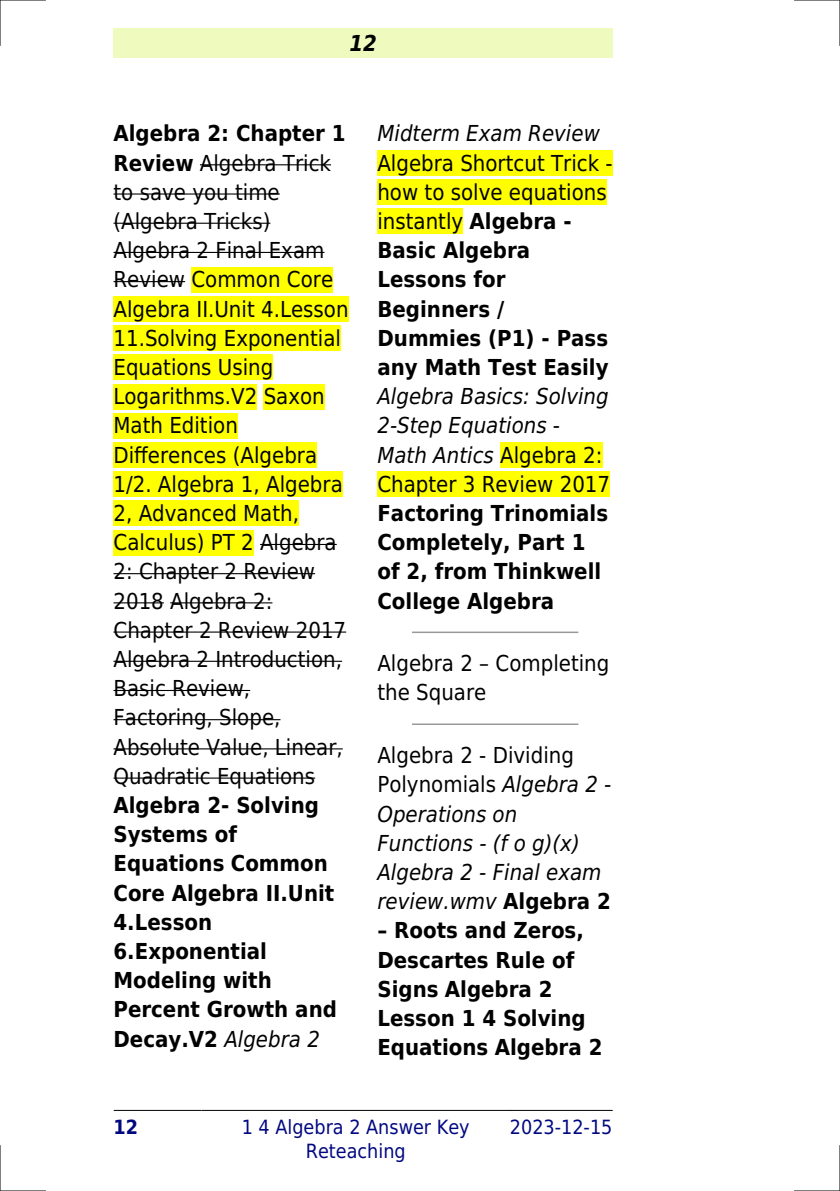
<style>
.page{position:relative;width:840px;height:1191px;background:#fff}
.page>*{position:absolute;margin:0;border:0;box-sizing:border-box;transform-origin:0 0}
.t1{font:22px/29.2px "DejaVu Sans Condensed";color:#000}
.t2{font:700 22px/29.2px "DejaVu Sans Condensed";color:#000}
.t3{font:italic 22px/29.2px "DejaVu Sans Condensed";color:#000}
.t4{font:italic 700 22px "DejaVu Sans Condensed";color:#000}
.t5{font:19.6px/23.6px "DejaVu Sans Condensed";color:#000880;text-align:center}
.t6{font:700 19.6px "DejaVu Sans Condensed";color:#000880}
.s1{font-weight:700}
.s2{font-weight:400;font-style:italic}
.s3{font-weight:400}
.s4{font-style:normal}
.s5{font-style:italic}
.s6{font-weight:700;font-style:normal}
</style>
<div class="page">
<div style="left:113px;top:28px;width:499px;height:30px;background:#effbbe"></div>
<hr style="left:114px;top:1110px;width:87px;height:1px;background:#000">
<hr style="left:202px;top:1110px;width:307px;height:1px;background:#000">
<hr style="left:510px;top:1110px;width:102px;height:1px;background:#000">
<hr style="left:200px;top:164px;width:131px;height:1px;background:#000">
<hr style="left:113px;top:193px;width:167px;height:2px;background:#000">
<hr style="left:113px;top:223px;width:157px;height:1px;background:#000">
<hr style="left:113px;top:252px;width:211px;height:1px;background:#000">
<hr style="left:113px;top:281px;width:72px;height:1px;background:#000">
<div style="left:191px;top:267px;width:142px;height:25px;background:#ff0"></div>
<div style="left:113px;top:296px;width:235px;height:26px;background:#ff0"></div>
<div style="left:113px;top:325px;width:228px;height:26px;background:#ff0"></div>
<div style="left:113px;top:354px;width:160px;height:26px;background:#ff0"></div>
<div style="left:113px;top:384px;width:144px;height:25px;background:#ff0"></div>
<div style="left:263px;top:384px;width:61px;height:25px;background:#ff0"></div>
<div style="left:113px;top:413px;width:125px;height:25px;background:#ff0"></div>
<div style="left:113px;top:442px;width:204px;height:26px;background:#ff0"></div>
<div style="left:113px;top:471px;width:229px;height:26px;background:#ff0"></div>
<div style="left:113px;top:500px;width:186px;height:26px;background:#ff0"></div>
<div style="left:113px;top:530px;width:141px;height:25px;background:#ff0"></div>
<hr style="left:260px;top:544px;width:76px;height:1px;background:#000">
<hr style="left:113px;top:573px;width:202px;height:1px;background:#000">
<hr style="left:113px;top:602px;width:51px;height:1px;background:#000">
<hr style="left:170px;top:602px;width:102px;height:1px;background:#000">
<hr style="left:113px;top:631px;width:233px;height:1px;background:#000">
<hr style="left:113px;top:660px;width:229px;height:2px;background:#000">
<hr style="left:113px;top:690px;width:137px;height:1px;background:#000">
<hr style="left:113px;top:719px;width:167px;height:1px;background:#000">
<hr style="left:113px;top:748px;width:229px;height:1px;background:#000">
<hr style="left:113px;top:777px;width:202px;height:1px;background:#000">
<div style="left:377px;top:150px;width:235px;height:26px;background:#ff0"></div>
<div style="left:377px;top:179px;width:229px;height:26px;background:#ff0"></div>
<div style="left:377px;top:208px;width:86px;height:26px;background:#ff0"></div>
<div style="left:500px;top:442px;width:102px;height:26px;background:#ff0"></div>
<div style="left:377px;top:471px;width:232px;height:26px;background:#ff0"></div>
<hr style="left:412px;top:631px;width:165px;height:2px;background:#999">
<hr style="left:412px;top:723px;width:165px;height:2px;background:#999">
<hr style="left:0;top:0;width:45px;height:1px;background:#000">
<hr style="left:794px;top:0;width:45px;height:1px;background:#000">
<hr style="left:0;top:1190px;width:45px;height:1px;background:#000">
<hr style="left:794px;top:1190px;width:45px;height:1px;background:#000">
<hr style="left:0;top:0;width:1px;height:45px;background:#000">
<hr style="left:0;top:1145px;width:1px;height:46px;background:#000">
<hr style="left:839px;top:0;width:1px;height:45px;background:#000">
<hr style="left:839px;top:1145px;width:1px;height:46px;background:#000">
<p class="t4" style="left:349px;top:30px;width:29px">12</p>
<p class="t1" style="left:113px;top:119px;width:236px"><span class="s1">Algebra 2: Chapter 1<br>Review</span> Algebra Trick to save you time (Algebra Tricks)<br>Algebra 2 Final Exam<br>Review Common Core<br>Algebra II.Unit 4.Lesson<br>11.Solving Exponential<br>Equations Using<br>Logarithms.V2 Saxon<br>Math Edition<br>Differences (Algebra<br>1/2. Algebra 1, Algebra<br>2, Advanced Math,<br>Calculus) PT 2 Algebra<br>2: Chapter 2 Review<br>2018 Algebra 2:<br>Chapter 2 Review 2017<br>Algebra 2 Introduction,<br>Basic Review,<br>Factoring, Slope,<br>Absolute Value, Linear,<br>Quadratic Equations</p>
<p class="t2" style="left:113px;top:790px;width:225px">Algebra 2- Solving<br>Systems of<br>Equations Common<br>Core Algebra II.Unit<br>4.Lesson<br>6.Exponential<br>Modeling with<br>Percent Growth and<br>Decay.V2 <span class="s2">Algebra 2</span></p>
<p class="t3" style="left:377px;top:119px;width:224px">Midterm Exam Review</p>
<p class="t2" style="left:377px;top:148px;width:237px"><span class="s3">Algebra Shortcut Trick - how to solve equations instantly</span> Algebra -<br>Basic Algebra<br>Lessons for<br>Beginners /<br>Dummies (P1) - Pass any Math Test Easily</p>
<p class="t3" style="left:377px;top:382px;width:234px">Algebra Basics: Solving<br>2-Step Equations -<br>Math Antics <span class="s4">Algebra 2:<br>Chapter 3 Review 2017</span></p>
<p class="t2" style="left:377px;top:499px;width:232px">Factoring Trinomials<br>Completely, Part 1 of 2, from Thinkwell<br>College Algebra</p>
<p class="t1" style="left:377px;top:649px;width:233px">Algebra 2 Completing the Square</p>
<p class="t1" style="left:377px;top:741px;width:198px">Algebra 2 - Dividing</p>
<p class="t1" style="left:377px;top:770px;width:235px">Polynomials <span class="s5">Algebra 2 -</span></p>
<p class="t3" style="left:377px;top:799px;width:141px">Operations on</p>
<p class="t3" style="left:377px;top:828px;width:204px">Functions - (f o g)(x)</p>
<p class="t3" style="left:377px;top:857px;width:225px">Algebra 2 - Final exam</p>
<p class="t3" style="left:377px;top:887px;width:235px">review.wmv <span class="s6">Algebra 2</span></p>
<p class="t2" style="left:394px;top:916px;width:191px">Roots and Zeros,</p>
<p class="t2" style="left:377px;top:945px;width:198px">Descartes Rule of</p>
<p class="t2" style="left:377px;top:974px;width:177px">Signs Algebra 2</p>
<p class="t2" style="left:377px;top:1003px;width:210px">Lesson 1 4 Solving</p>
<p class="t2" style="left:377px;top:1033px;width:226px">Equations Algebra 2</p>
<p class="t6" style="left:113px;top:1116px;width:26px">12</p>
<p class="t5" style="left:242px;top:1115px;width:229px">1 4 Algebra 2 Answer Key<br>Reteaching</p>
<p class="t5" style="left:509px;top:1115px;width:104px">2023-12-15</p>
</div>
